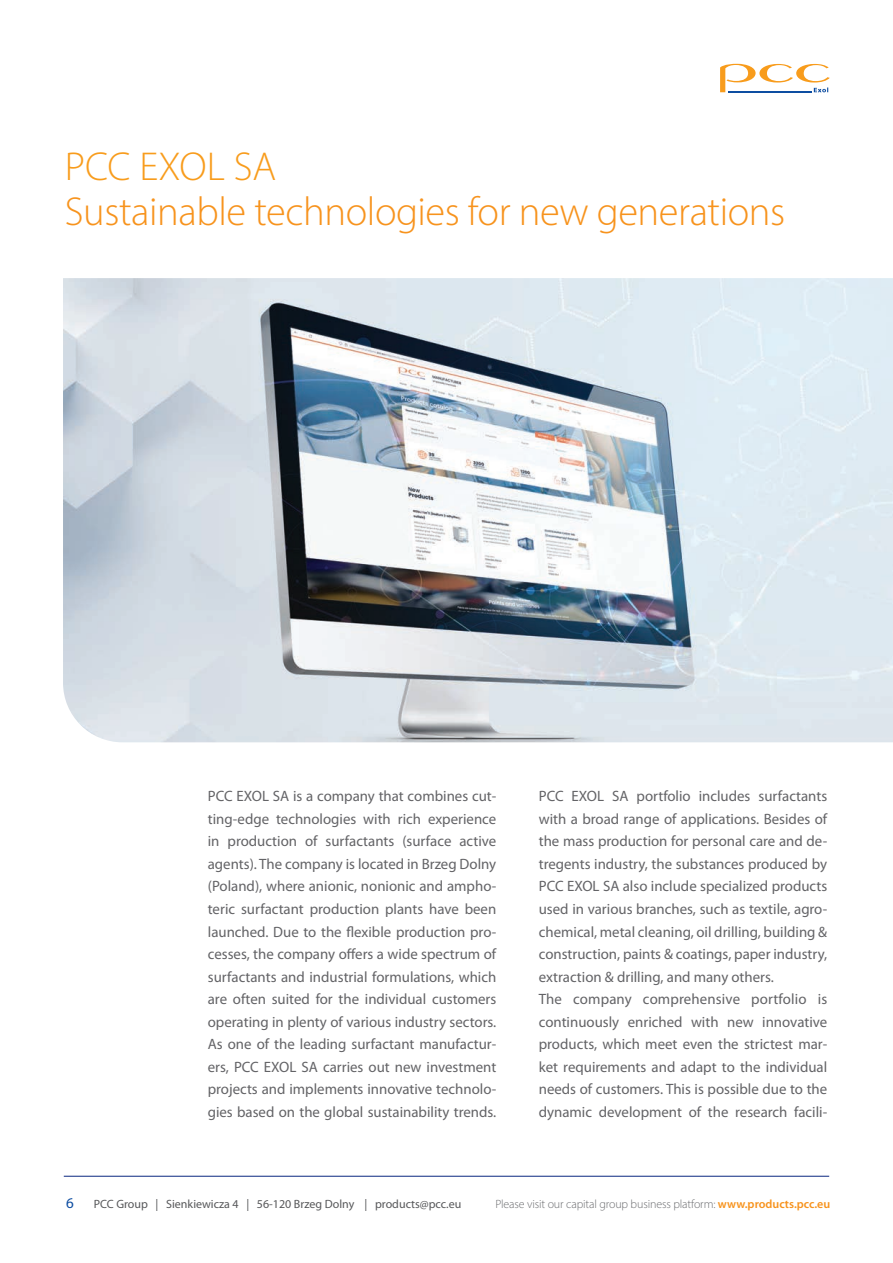
<style>
.page{position:relative;width:893px;height:1263px;background:#fff}
.page>*{position:absolute;margin:0;border:0;box-sizing:border-box;transform-origin:0 0}
.t1{font:300 40.5px "Myriad Pro";letter-spacing:-.01em;color:#f7931d}
.t2{font:300 40.5px "Myriad Pro";color:#f89c1c}
.t3{font:15px/22.5px "Myriad Pro";color:#636366;text-align:justify}
.t4{font:15px "Myriad Pro";color:#0d4da1}
.t5{font:300 12px "Myriad Pro";letter-spacing:-.01em;color:#6c6d70}
.t6{font:12px "Myriad Pro";color:#57585a}
.s1{font-weight:600;color:#f7931d}
</style>
<div class="page">
<hr style="left:64px;top:1176px;width:765px;height:1px;background:#253f8e">
<img style="left:63px;top:278px;width:830px;height:464px">
<svg style="left:720px;top:64px;width:110px;height:28px"></svg>
<hr style="left:728px;top:91px;width:84px;height:1px;background:#0d4da1">
<h1 class="t2" style="left:65px;top:142px;width:213px">PCC EXOL SA</h1>
<h1 class="t1" style="left:65px;top:187px;width:722px">Sustainable technologies for new generations</h1>
<p class="t3" style="left:208px;top:785px;width:290px">PCC EXOL SA is a company that combines cut&shy;ting-edge technologies with rich experience in production of surfactants (surface active agents). The company is located in Brzeg Dolny (Poland), where anionic, nonionic and ampho&shy;teric surfactant production plants have been launched. Due to the flexible production pro&shy;cesses, the company offers a wide spectrum of surfactants and industrial formulations, which are often suited for the individual customers operating in plenty of various industry sectors.<br>As one of the leading surfactant manufactur&shy;ers, PCC EXOL SA carries out new investment projects and implements innovative technolo&shy;gies based on the global sustainability trends.</p>
<p class="t3" style="left:539px;top:785px;width:290px;text-align:left">PCC EXOL SA portfolio includes surfactants with a broad range of applications. Besides of the mass production for personal care and de&shy;tregents industry, the substances produced by PCC EXOL SA also include specialized products used in various branches, such as textile, agro&shy;chemical, metal cleaning, oil drilling, building &amp; construction, paints &amp; coatings, paper industry, extraction &amp; drilling, and many others.<br>The company comprehensive portfolio is continuously enriched with new innovative products, which meet even the strictest mar&shy;ket requirements and adapt to the individual needs of customers. This is possible due to the dynamic development of the research facili-</p>
<p class="t4" style="left:66px;top:1194px;width:9px">6</p>
<p class="t6" style="left:94px;top:1196px;width:369px">PCC Group | Sienkiewicza 4 | 56-120 Brzeg Dolny | products@pcc.eu</p>
<p class="t5" style="left:495px;top:1196px;width:336px">Please visit our capital group business platform: <span class="s1">www.products.pcc.eu</span></p>
</div>
